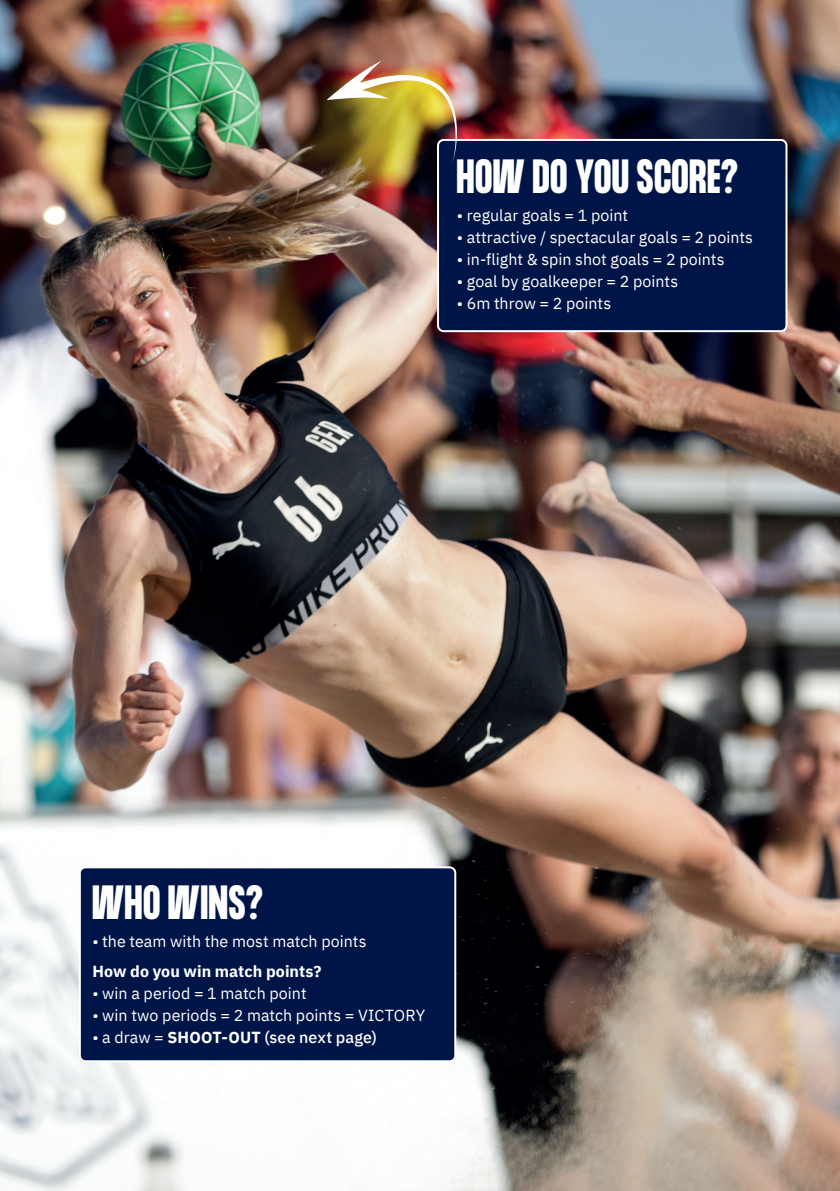
<style>
.page{position:relative;width:840px;height:1191px;background:#fff}
.page>*{position:absolute;margin:0;border:0;box-sizing:border-box;transform-origin:0 0}
.Box_sub_title{font:700 42px "Formula Condensed";letter-spacing:.025em;color:#fff}
.body{font:16px "IBM Plex Sans";letter-spacing:.005em;color:#fff}
.body-2{font:500 16px "IBM Plex Sans";letter-spacing:.01em;color:#fff}
.body-3{font:700 16px "IBM Plex Sans";letter-spacing:.005em;color:#fff}
.s1{font-weight:400}
.s2{font-weight:700}
</style>
<div class="page">
<img style="left:0;top:0;width:839px;height:1191px">
<div style="left:80px;top:867px;width:375px;height:194px;background:#001547;border-radius:6px"></div>
<div style="left:79px;top:866px;width:377px;height:196px;border:2px solid #fff;border-radius:6px"></div>
<div style="left:438px;top:140px;width:348px;height:191px;background:#001547;border-radius:6px"></div>
<div style="left:437px;top:139px;width:350px;height:193px;border:2px solid #fff;border-radius:6px"></div>
<img style="left:326px;top:61px;width:131px;height:102px">
<p class="Box_sub_title" style="left:456px;top:151px;width:282px">HOW DO YOU SCORE?</p>
<p class="body" style="left:456px;top:203px;width:173px">• regular goals = 1 point</p>
<p class="body" style="left:456px;top:225px;width:297px">• attractive / spectacular goals = 2 points</p>
<p class="body" style="left:456px;top:247px;width:269px">• in-flight &amp; spin shot goals = 2 points</p>
<p class="body" style="left:456px;top:269px;width:223px">• goal by goalkeeper = 2 points</p>
<p class="body" style="left:456px;top:291px;width:156px">• 6m throw = 2 points</p>
<p class="Box_sub_title" style="left:92px;top:877px;width:172px">WHO WINS?</p>
<p class="body" style="left:92px;top:928px;width:275px">• the team with the most match points</p>
<p class="body-3" style="left:92px;top:958px;width:230px">How do you win match points?</p>
<p class="body" style="left:92px;top:981px;width:216px">• win a period = 1 match point</p>
<p class="body" style="left:92px;top:1003px;width:334px">• win two periods = 2 match points = VICTORY</p>
<p class="body-2" style="left:92px;top:1025px;width:286px"><span class="s1">• a draw =</span> <span class="s2">SHOOT-OUT</span> (see next page)</p>
</div>
